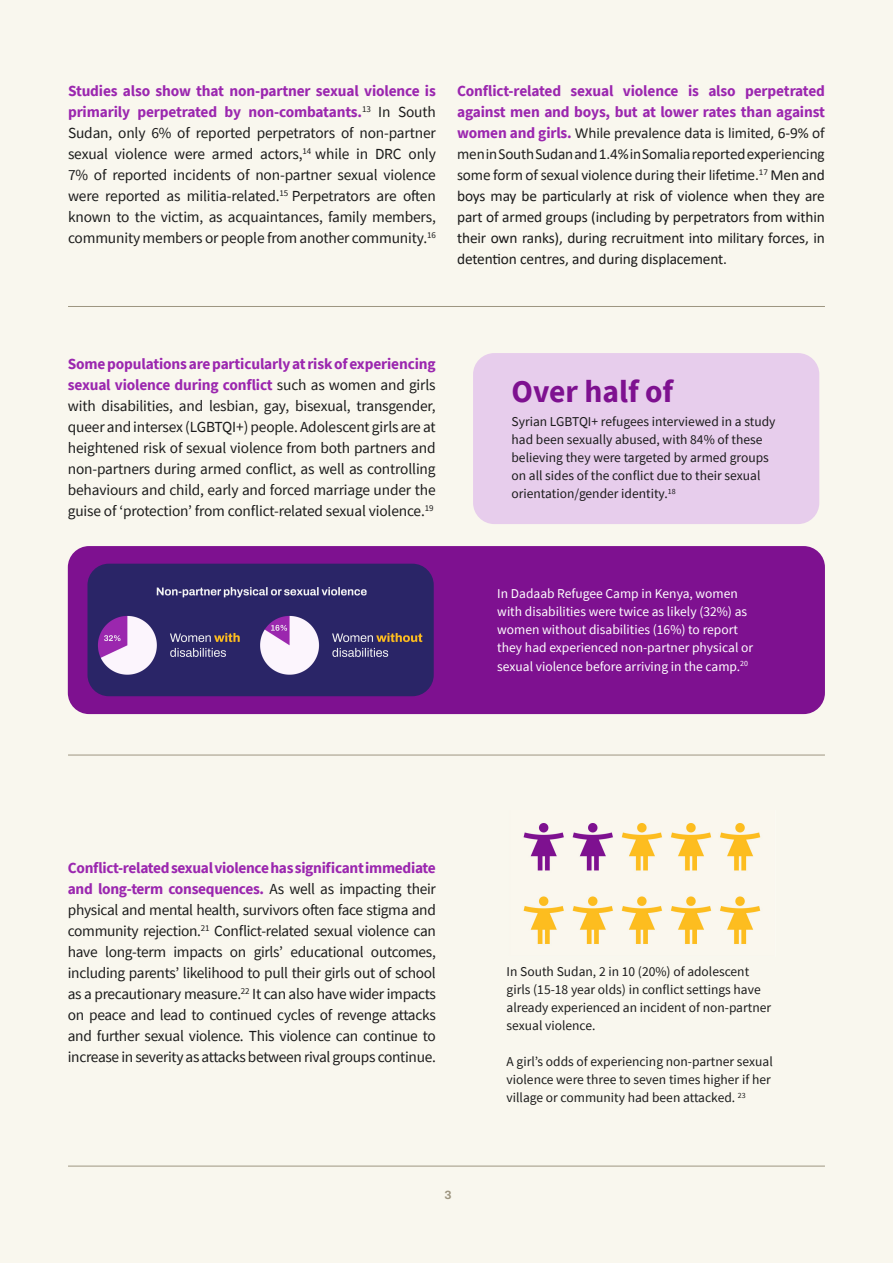
<style>
.page{position:relative;width:893px;height:1263px;background:#f9f7ee}
.page>*{position:absolute;margin:0;border:0;box-sizing:border-box;transform-origin:0 0}
.t1{font:700 31.5px "Source Sans Pro";color:#7e1190}
.t2{font:15.3px/21px "Source Sans Pro";letter-spacing:-.01em;color:#1b1b1b;text-align:justify}
.t3{font:15.3px/21px "Calibri";letter-spacing:-.01em;color:#1b1b1b;text-align:justify}
.t4{font:13.5px/18px "Source Sans Pro";color:#1b1b1b}
.t5{font:13.5px/18.1px "Source Sans Pro";color:#fff}
.t6{font:700 12px "Archivo";color:#9e9681}
.s1{font-weight:700;color:#9b27af}
.s2{font-family:"Source Sans Pro";font-weight:700;color:#9b27af}
.s3{color:#222}
</style>
<div class="page">
<hr style="left:68px;top:1166px;width:757px;height:1px;background:#9e9681">
<div style="left:473px;top:353px;width:346px;height:171px;background:#e7cdec;border-radius:21px"></div>
<div style="left:68px;top:546px;width:757px;height:168px;background:#7e1190;border-radius:21px"></div>
<hr style="left:68px;top:306px;width:757px;height:1px;background:#9e9681">
<hr style="left:68px;top:755px;width:757px;height:1px;background:#9e9681">
<img style="left:87px;top:564px;width:347px;height:132px">
<img style="left:523px;top:823px;width:238px;height:121px">
<p class="t2" style="left:68px;top:80px;width:369px"><span class="s1">Studies also show that non-partner sexual violence is primarily perpetrated by non-combatants.</span><sup>13</sup> In South Sudan, only 6% of reported perpetrators of non-partner sexual violence were armed actors,<sup>14</sup> while in DRC only 7% of reported incidents of non-partner sexual violence were reported as militia-related.<sup>15</sup> Perpetrators are often known to the victim, as acquaintances, family members, community members or people from another community.<sup>16</sup></p>
<p class="t3" style="left:457px;top:80px;width:369px"><span class="s2">Conflict-related sexual violence is also perpetrated against men and boys, but at lower rates than against women and girls.</span> <span class="s3">While prevalence data is limited, 6-9% of men in South Sudan and 1.4% in Somalia reported experiencing some form of sexual violence during their lifetime.</span><sup>17</sup> Men and boys may be particularly at risk of violence when they are part of armed groups (including by perpetrators from within their own ranks), during recruitment into military forces, in detention centres, and during displacement.</p>
<p class="t2" style="left:68px;top:353px;width:369px"><span class="s1">Some populations are particularly at risk of experiencing sexual violence during conflict</span> such as women and girls with disabilities, and lesbian, gay, bisexual, transgender, queer and intersex (LGBTQI+) people. Adolescent girls are at heightened risk of sexual violence from both partners and non-partners during armed conflict, as well as controlling behaviours and child, early and forced marriage under the guise of ‘protection’ from conflict-related sexual violence.<sup>19</sup></p>
<p class="t1" style="left:511px;top:370px;width:163px">Over half of</p>
<p class="t4" style="left:511px;top:413px;width:266px">Syrian LGBTQI+ refugees interviewed in a study had been sexually abused, with 84% of these believing they were targeted by armed groups on all sides of the conflict due to their sexual orientation/gender identity.<sup>18</sup></p>
<p class="t5" style="left:497px;top:584px;width:257px">In Dadaab Refugee Camp in Kenya, women with disabilities were twice as likely (32%) as women without disabilities (16%) to report they had experienced non-partner physical or sexual violence before arriving in the camp.<sup>20</sup></p>
<p class="t2" style="left:68px;top:857px;width:370px"><span class="s1">Conflict-related sexual violence has significant immediate and long-term consequences.</span> As well as impacting their physical and mental health, survivors often face stigma and community rejection.<sup>21</sup> Conflict-related sexual violence can have long-term impacts on girls’ educational outcomes, including parents’ likelihood to pull their girls out of school as a precautionary measure.<sup>22</sup> It can also have wider impacts on peace and lead to continued cycles of revenge attacks and further sexual violence. This violence can continue to increase in severity as attacks between rival groups continue.</p>
<p class="t6" style="left:445px;top:1185px;width:9px">3</p>
<p class="t4" style="left:507px;top:962px;width:266px">In South Sudan, 2 in 10 (20%) of adolescent girls (15-18 year olds) in conflict settings have already experienced an incident of non-partner sexual violence.</p>
<p class="t4" style="left:507px;top:1052px;width:268px">A girl’s odds of experiencing non-partner sexual violence were three to seven times higher if her village or community had been attacked. <sup>23</sup></p>
</div>
